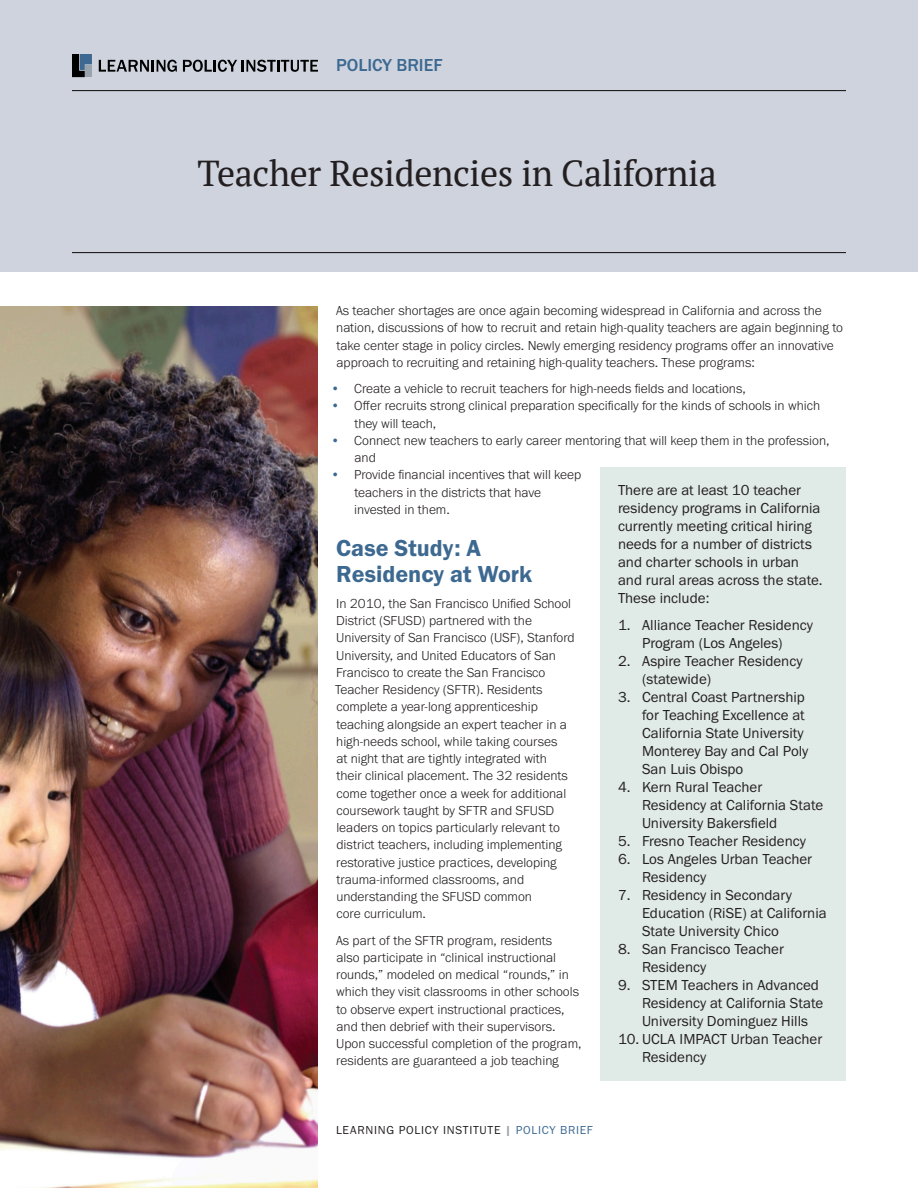
<style>
.page{position:relative;width:918px;height:1188px;background:#fff}
.page>*{position:absolute;margin:0;border:0;box-sizing:border-box;transform-origin:0 0}
.Brief_Title_A{font:36px "PT Serif";letter-spacing:-.01em;color:#231f20}
.Heading_1{font:24px/25.5px "Franklin Gothic URW Dem";color:#3d6991}
.t1{font:500 18px "Franklin Gothic URW";color:#3d6991}
.Box__Text{font:15px/18px "Franklin Gothic URW Boo";color:#231f20}
.Text{font:300 13.5px/17.2px "Franklin Gothic URW";color:#231f20}
.t2{font:12px "Franklin Gothic URW Boo";letter-spacing:.06em;color:#231f20}
.s1{color:#3d6991}
.s2{font-family:"Franklin Gothic URW Hea";color:#97a2ad}
</style>
<div class="page">
<div style="left:0;top:0;width:918px;height:272px;background:#ced3de"></div>
<svg style="left:99px;top:60px;width:78px;height:12px"></svg>
<svg style="left:183px;top:60px;width:135px;height:12px"></svg>
<svg style="left:72px;top:54px;width:20px;height:23px"></svg>
<hr style="left:72px;top:90px;width:774px;height:1px;background:#231f20">
<hr style="left:72px;top:252px;width:774px;height:1px;background:#231f20">
<img style="left:0;top:306px;width:318px;height:882px">
<div style="left:600px;top:467px;width:246px;height:614px;background:#e0eae6"></div>
<h3 class="t1" style="left:336px;top:54px;width:108px">POLICY BRIEF</h3>
<p class="Brief_Title_A" style="left:197px;top:149px;width:521px">Teacher Residencies in California</p>
<p class="Text" style="left:336px;top:302px;width:509px">As teacher shortages are once again becoming widespread in California and across the nation, discussions of how to recruit and retain high-quality teachers are again beginning to take center stage in policy circles. Newly emerging residency programs offer an innovative approach to recruiting and retaining high-quality teachers. These programs:</p>
<p class="Text" style="left:331px;top:380px;width:417px"><span class="s1">•</span> Create a vehicle to recruit teachers for high-needs fields and locations,</p>
<p class="Text" style="left:354px;top:397px;width:467px;text-indent:-24px"><span class="s1">•</span> Offer recruits strong clinical preparation specifically for the kinds of schools in which they will teach,</p>
<p class="Text" style="left:355px;top:431px;width:477px;text-indent:-24px"><span class="s1">•</span> Connect new teachers to early career mentoring that will keep them in the profession, and</p>
<p class="Text" style="left:354px;top:466px;width:229px;text-indent:-24px"><span class="s1">•</span> Provide financial incentives that will keep teachers in the districts that have invested in them.</p>
<p class="Box__Text" style="left:618px;top:481px;width:206px">There are at least 10 teacher residency programs in California currently meeting critical hiring needs for a number of districts and charter schools in urban and rural areas across the state.<br>These include:</p>
<p class="Box__Text" style="left:618px;top:616px;width:196px;text-align:center">1. Alliance Teacher Residency<br>Program (Los Angeles)</p>
<p class="Box__Text" style="left:642px;top:652px;width:162px;text-indent:-24px">2. Aspire Teacher Residency (statewide)</p>
<p class="Box__Text" style="left:642px;top:688px;width:168px;text-indent:-24px">3. Central Coast Partnership for Teaching Excellence at<br>California State University<br>Monterey Bay and Cal Poly<br>San Luis Obispo</p>
<p class="Box__Text" style="left:642px;top:778px;width:183px;text-indent:-24px">4. Kern Rural Teacher<br>Residency at California State<br>University Bakersfield</p>
<p class="Box__Text" style="left:618px;top:832px;width:190px">5. Fresno Teacher Residency</p>
<p class="Box__Text" style="left:642px;top:850px;width:172px;text-indent:-24px">6. Los Angeles Urban Teacher<br>Residency</p>
<p class="Box__Text" style="left:642px;top:886px;width:186px;text-indent:-24px">7. Residency in Secondary<br>Education (RiSE) at California<br>State University Chico</p>
<p class="Box__Text" style="left:642px;top:940px;width:144px;text-indent:-24px">8. San Francisco Teacher<br>Residency</p>
<p class="Box__Text" style="left:642px;top:976px;width:183px;text-indent:-24px">9. STEM Teachers in Advanced<br>Residency at California State<br>University Dominguez Hills</p>
<p class="Box__Text" style="left:642px;top:1030px;width:182px;text-indent:-24px">10. UCLA IMPACT Urban Teacher<br>Residency</p>
<p class="Heading_1" style="left:336px;top:535px;width:197px">Case Study: A<br>Residency at Work</p>
<p class="Text" style="left:335px;top:594px;width:241px">In 2010, the San Francisco Unified School District (SFUSD) partnered with the University of San Francisco (USF), Stanford University, and United Educators of San Francisco to create the San Francisco Teacher Residency (SFTR). Residents complete a year-long apprenticeship teaching alongside an expert teacher in a high-needs school, while taking courses<br>at night that are tightly integrated with<br>their clinical placement. The 32 residents come together once a week for additional coursework taught by SFTR and SFUSD leaders on topics particularly relevant to district teachers, including implementing restorative justice practices, developing trauma-informed classrooms, and understanding the SFUSD common<br>core curriculum.</p>
<p class="Text" style="left:336px;top:931px;width:247px">As part of the SFTR program, residents<br>also participate in “clinical instructional rounds,” modeled on medical “rounds,” in which they visit classrooms in other schools to observe expert instructional practices, and then debrief with their supervisors.<br>Upon successful completion of the program, residents are guaranteed a job teaching</p>
<p class="t2" style="left:336px;top:1123px;width:259px">LEARNING POLICY INSTITUTE <span class="s2">|</span> <span class="s1">POLICY BRIEF</span></p>
</div>
